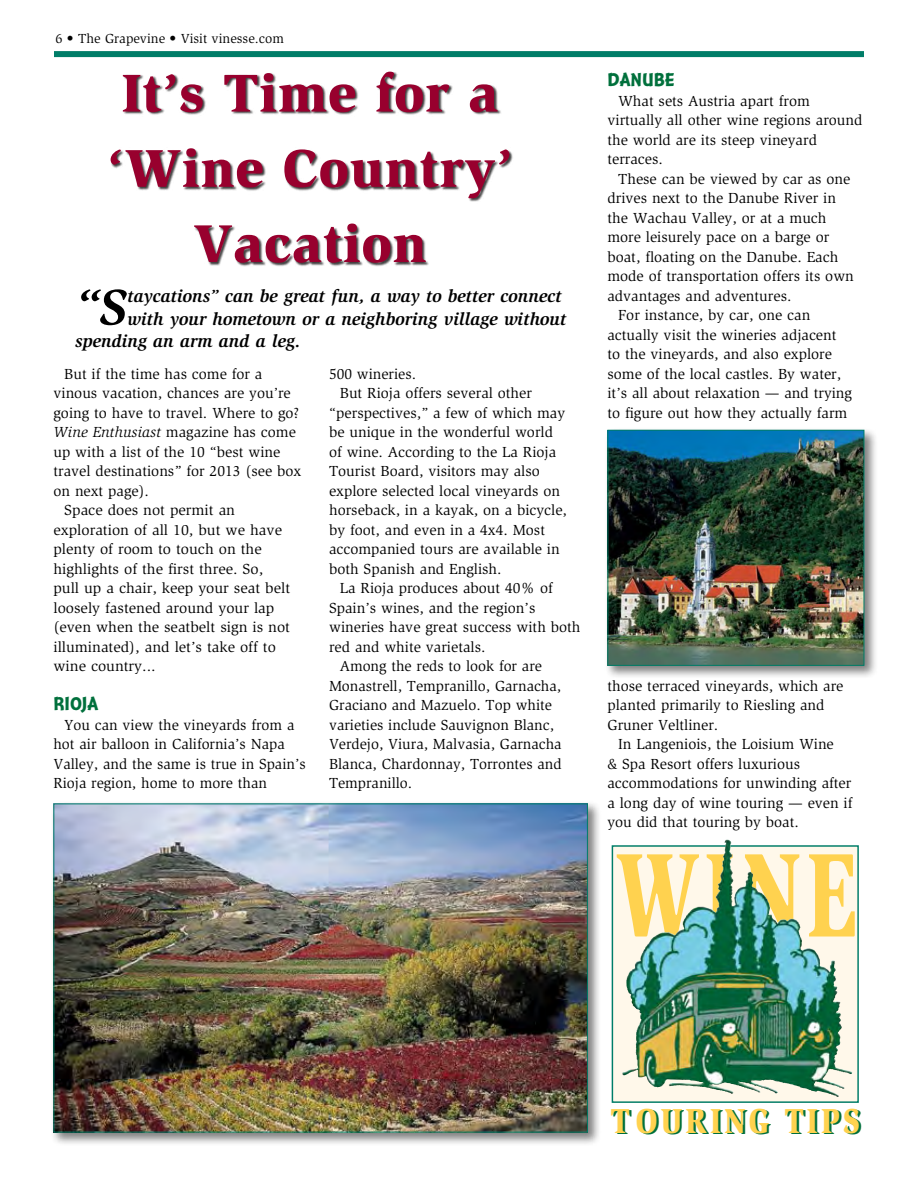
<style>
.page{position:relative;width:918px;height:1188px;background:#fff}
.page>*{position:absolute;margin:0;border:0;box-sizing:border-box;transform-origin:0 0}
.t1{font:900 54.75px/75.3px "Slimbach Std";letter-spacing:.01em;color:#98002e;text-align:center}
.t2{font:italic 700 51.6px "Slimbach Std";color:#000}
.t3{font:900 35.7px "Slimbach Std";letter-spacing:.105em;color:#00703c;scale:.84 1}
.t4{font:19.5px "Montara Bold Gothic";color:#00703c}
.t5{font:italic 700 18px "Slimbach Std";color:#000}
.t6{font:15px/19.5px "Slimbach Std";color:#000}
.t7{font:13.5px "Slimbach Std";color:#000}
.s1{font-style:italic}
.s2{color:#ffd24f}
</style>
<div class="page">
<div style="left:51px;top:801px;width:550px;height:345px;background:#000;opacity:.5"></div>
<img style="left:55px;top:806px;width:531px;height:324px">
<div style="left:54px;top:51px;width:810px;height:6px;background:#007d68"></div>
<img style="left:614px;top:847px;width:243px;height:254px">
<svg style="left:617px;top:854px;width:82px;height:83px;background:#fae195"></svg>
<svg style="left:707px;top:854px;width:26px;height:83px"></svg>
<svg style="left:745px;top:854px;width:54px;height:83px;background:#b5c48e"></svg>
<svg style="left:809px;top:854px;width:46px;height:83px;background:#ffe499"></svg>
<div style="left:612px;top:845px;width:247px;height:258px;border:1px solid #007d68"></div>
<img style="left:675px;top:840px;width:52px;height:95px">
<div style="left:111px;top:72px;width:402px;height:194px;background:#000;opacity:.75"></div>
<div style="left:605px;top:427px;width:273px;height:252px;background:#000;opacity:.5"></div>
<img style="left:610px;top:432px;width:252px;height:232px">
<div style="left:608px;top:430px;width:256px;height:236px;border:1px solid #007d68"></div>
<p class="t7" style="left:56px;top:31px;width:230px">6 • The Grapevine • Visit vinesse.com</p>
<h1 class="t1" style="left:108px;top:54px;width:406px">It’s Time for a ‘Wine Country’<br>Vacation</h1>
<h2 class="t2" style="left:75px;top:277px;width:54px">“S</h2>
<p class="t5" style="left:128px;top:286px;width:436px">taycations” can be great fun, a way to better connect</p>
<p class="t5" style="left:128px;top:308px;width:441px">with your hometown or a neighboring village without</p>
<p class="t5" style="left:75px;top:331px;width:227px">spending an arm and a leg.</p>
<p class="t6" style="left:64px;top:364px;width:200px">But if the time has come for a</p>
<p class="t6" style="left:53px;top:383px;width:239px">vinous vacation, chances are you’re</p>
<p class="t6" style="left:53px;top:403px;width:247px">going to have to travel. Where to go?</p>
<p class="t6" style="left:53px;top:422px;width:244px"><span class="s1">Wine Enthusiast</span> magazine has come</p>
<p class="t6" style="left:53px;top:442px;width:228px">up with a list of the 10 “best wine</p>
<p class="t6" style="left:53px;top:461px;width:249px">travel destinations” for 2013 (see box</p>
<p class="t6" style="left:53px;top:481px;width:97px">on next page).</p>
<p class="t6" style="left:64px;top:500px;width:172px">Space does not permit an</p>
<p class="t6" style="left:53px;top:520px;width:230px">exploration of all 10, but we have</p>
<p class="t6" style="left:53px;top:539px;width:210px">plenty of room to touch on the</p>
<p class="t6" style="left:53px;top:559px;width:211px">highlights of the first three. So,</p>
<p class="t6" style="left:53px;top:578px;width:238px">pull up a chair, keep your seat belt</p>
<p class="t6" style="left:53px;top:598px;width:222px">loosely fastened around your lap</p>
<p class="t6" style="left:53px;top:617px;width:238px">(even when the seatbelt sign is not</p>
<p class="t6" style="left:53px;top:637px;width:224px">illuminated), and let’s take off to</p>
<p class="t6" style="left:53px;top:656px;width:104px">wine country...</p>
<h3 class="t4" style="left:53px;top:693px;width:46px">RIOJA</h3>
<p class="t6" style="left:53px;top:715px;width:254px;text-indent:11px">You can view the vineyards from a hot air balloon in California’s Napa Valley, and the same is true in Spain’s Rioja region, home to more than</p>
<p class="t6" style="left:329px;top:364px;width:89px">500 wineries.</p>
<p class="t6" style="left:340px;top:383px;width:194px">But Rioja offers several other</p>
<p class="t6" style="left:329px;top:403px;width:238px">“perspectives,” a few of which may</p>
<p class="t6" style="left:329px;top:422px;width:226px">be unique in the wonderful world</p>
<p class="t6" style="left:329px;top:442px;width:229px">of wine. According to the La Rioja</p>
<p class="t6" style="left:329px;top:461px;width:212px">Tourist Board, visitors may also</p>
<p class="t6" style="left:329px;top:481px;width:232px">explore selected local vineyards on</p>
<p class="t6" style="left:329px;top:500px;width:239px">horseback, in a kayak, on a bicycle,</p>
<p class="t6" style="left:329px;top:520px;width:217px">by foot, and even in a 4x4. Most</p>
<p class="t6" style="left:329px;top:539px;width:232px">accompanied tours are available in</p>
<p class="t6" style="left:329px;top:559px;width:174px">both Spanish and English.</p>
<p class="t6" style="left:340px;top:578px;width:215px">La Rioja produces about 40% of</p>
<p class="t6" style="left:329px;top:598px;width:208px">Spain’s wines, and the region’s</p>
<p class="t6" style="left:329px;top:617px;width:253px">wineries have great success with both</p>
<p class="t6" style="left:329px;top:637px;width:158px">red and white varietals.</p>
<p class="t6" style="left:340px;top:656px;width:204px">Among the reds to look for are</p>
<p class="t6" style="left:329px;top:676px;width:234px">Monastrell, Tempranillo, Garnacha,</p>
<p class="t6" style="left:329px;top:695px;width:224px">Graciano and Mazuelo. Top white</p>
<p class="t6" style="left:329px;top:715px;width:227px">varieties include Sauvignon Blanc,</p>
<p class="t6" style="left:329px;top:734px;width:234px">Verdejo, Viura, Malvasia, Garnacha</p>
<p class="t6" style="left:329px;top:754px;width:234px">Blanca, Chardonnay, Torrontes and</p>
<p class="t6" style="left:329px;top:773px;width:85px">Tempranillo.</p>
<h3 class="t4" style="left:607px;top:69px;width:69px">DANUBE</h3>
<p class="t6" style="left:607px;top:91px;width:257px;text-indent:11px">What sets Austria apart from virtually all other wine regions around the world are its steep vineyard terraces.</p>
<p class="t6" style="left:618px;top:169px;width:234px">These can be viewed by car as one</p>
<p class="t6" style="left:607px;top:189px;width:230px">drives next to the Danube River in</p>
<p class="t6" style="left:607px;top:208px;width:221px">the Wachau Valley, or at a much</p>
<p class="t6" style="left:607px;top:228px;width:223px">more leisurely pace on a barge or</p>
<p class="t6" style="left:607px;top:247px;width:232px">boat, floating on the Danube. Each</p>
<p class="t6" style="left:607px;top:267px;width:248px">mode of transportation offers its own</p>
<p class="t6" style="left:607px;top:286px;width:186px">advantages and adventures.</p>
<p class="t6" style="left:618px;top:306px;width:194px">For instance, by car, one can</p>
<p class="t6" style="left:607px;top:325px;width:231px">actually visit the wineries adjacent</p>
<p class="t6" style="left:607px;top:345px;width:226px">to the vineyards, and also explore</p>
<p class="t6" style="left:607px;top:364px;width:235px">some of the local castles. By water,</p>
<p class="t6" style="left:607px;top:384px;width:246px">it’s all about relaxation — and trying</p>
<p class="t6" style="left:607px;top:403px;width:241px">to figure out how they actually farm</p>
<p class="t6" style="left:607px;top:676px;width:237px">those terraced vineyards, which are planted primarily to Riesling and<br>Gruner Veltliner.</p>
<p class="t6" style="left:607px;top:735px;width:247px;text-indent:11px">In Langeniois, the Loisium Wine<br>&amp; Spa Resort offers luxurious accommodations for unwinding after a long day of wine touring — even if you did that touring by boat.</p>
<h3 class="t3" style="left:613px;top:1100px;width:296px">TOURING <span class="s2">TIPS</span></h3>
</div>
